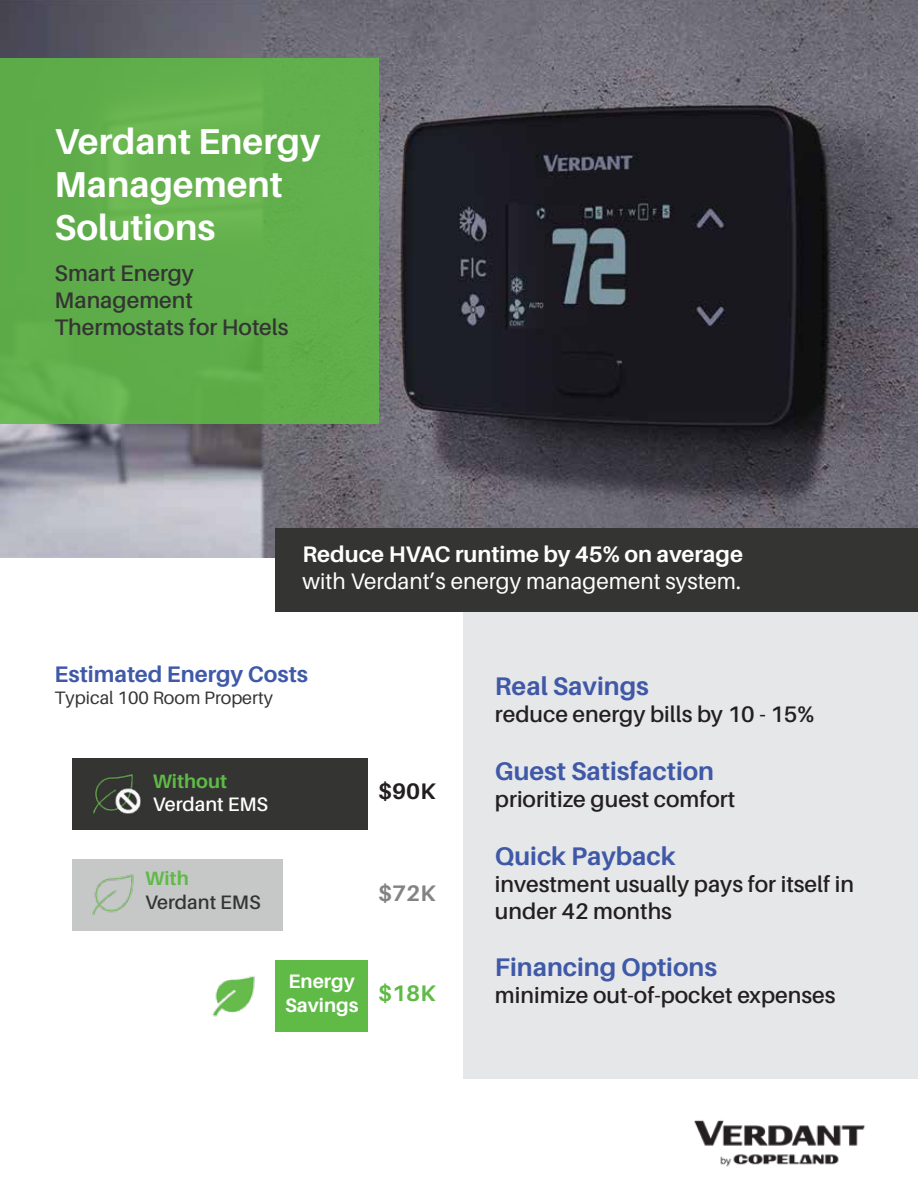
<style>
.page{position:relative;width:918px;height:1188px;background:#fff}
.page>*{position:absolute;margin:0;border:0;box-sizing:border-box;transform-origin:0 0}
.t1{font:700 36px/43.2px "Aileron";color:#fff}
.t2{font:700 25.5px "Aileron";color:#3f59a8}
.t3{font:600 22.5px/27px "Aileron";color:#231f20}
.t4{font:600 22.5px/27px "Aileron";color:#343433}
.t5{font:22.5px "Aileron";color:#fff}
.t6{font:700 22.5px "Aileron";color:#fff}
.t7{font:700 22.5px "Aileron";color:#3f59a8}
.t8{font:700 22.5px "Aileron";color:#231f20}
.t9{font:700 22.5px "Aileron";color:#828383}
.t10{font:700 22.5px "Aileron";color:#5fba46}
.t11{font:700 19.5px/23.4px "Aileron";color:#fff}
.t12{font:700 19.5px "Aileron";color:#5fba46}
.t13{font:600 19.5px "Aileron";color:#fff}
.t14{font:600 19.5px "Aileron";color:#343433}
.t15{font:18px "Aileron";color:#343433}
</style>
<div class="page">
<div style="left:464px;top:605px;width:454px;height:474px;background:#e6e7e8"></div>
<img style="left:0;top:0;width:918px;height:557px">
<div style="left:0;top:59px;width:378px;height:365px;background:#61af4c"></div>
<div style="left:276px;top:529px;width:642px;height:83px;background:#343433"></div>
<div style="left:73px;top:758px;width:295px;height:72px;background:#343433"></div>
<div style="left:73px;top:859px;width:210px;height:72px;background:#c6c8c8"></div>
<div style="left:276px;top:960px;width:92px;height:72px;background:#5fba46"></div>
<img style="left:212px;top:976px;width:43px;height:41px">
<img style="left:93px;top:774px;width:40px;height:40px">
<img style="left:92px;top:874px;width:42px;height:41px">
<img style="left:113px;top:785px;width:28px;height:29px">
<img style="left:694px;top:1120px;width:171px;height:47px">
<h1 class="t1" style="left:55px;top:120px;width:267px">Verdant Energy<br>Management<br>Solutions</h1>
<p class="t4" style="left:55px;top:260px;width:235px">Smart Energy<br>Management<br>Thermostats for Hotels</p>
<p class="t6" style="left:303px;top:542px;width:442px">Reduce HVAC runtime by 45% on average</p>
<p class="t5" style="left:303px;top:569px;width:440px">with Verdant’s energy management system.</p>
<p class="t7" style="left:55px;top:662px;width:255px">Estimated Energy Costs</p>
<p class="t15" style="left:55px;top:688px;width:220px">Typical 100 Room Property</p>
<p class="t12" style="left:153px;top:770px;width:76px">Without</p>
<p class="t13" style="left:153px;top:793px;width:117px">Verdant EMS</p>
<p class="t12" style="left:145px;top:868px;width:45px">With</p>
<p class="t14" style="left:145px;top:891px;width:117px">Verdant EMS</p>
<p class="t8" style="left:378px;top:778px;width:59px">$90K</p>
<p class="t9" style="left:378px;top:881px;width:59px">$72K</p>
<p class="t11" style="left:285px;top:970px;width:75px">Energy<br>Savings</p>
<p class="t10" style="left:378px;top:980px;width:59px">$18K</p>
<p class="t2" style="left:495px;top:672px;width:155px">Real Savings</p>
<p class="t3" style="left:495px;top:701px;width:321px">reduce energy bills by 10 - 15%</p>
<p class="t2" style="left:495px;top:757px;width:221px">Guest Satisfaction</p>
<p class="t3" style="left:495px;top:786px;width:242px">prioritize guest comfort</p>
<p class="t2" style="left:495px;top:841px;width:182px">Quick Payback</p>
<p class="t3" style="left:495px;top:870px;width:361px">investment usually pays for itself in under 42 months</p>
<p class="t2" style="left:495px;top:953px;width:224px">Financing Options</p>
<p class="t3" style="left:495px;top:982px;width:342px">minimize out-of-pocket expenses</p>
</div>
